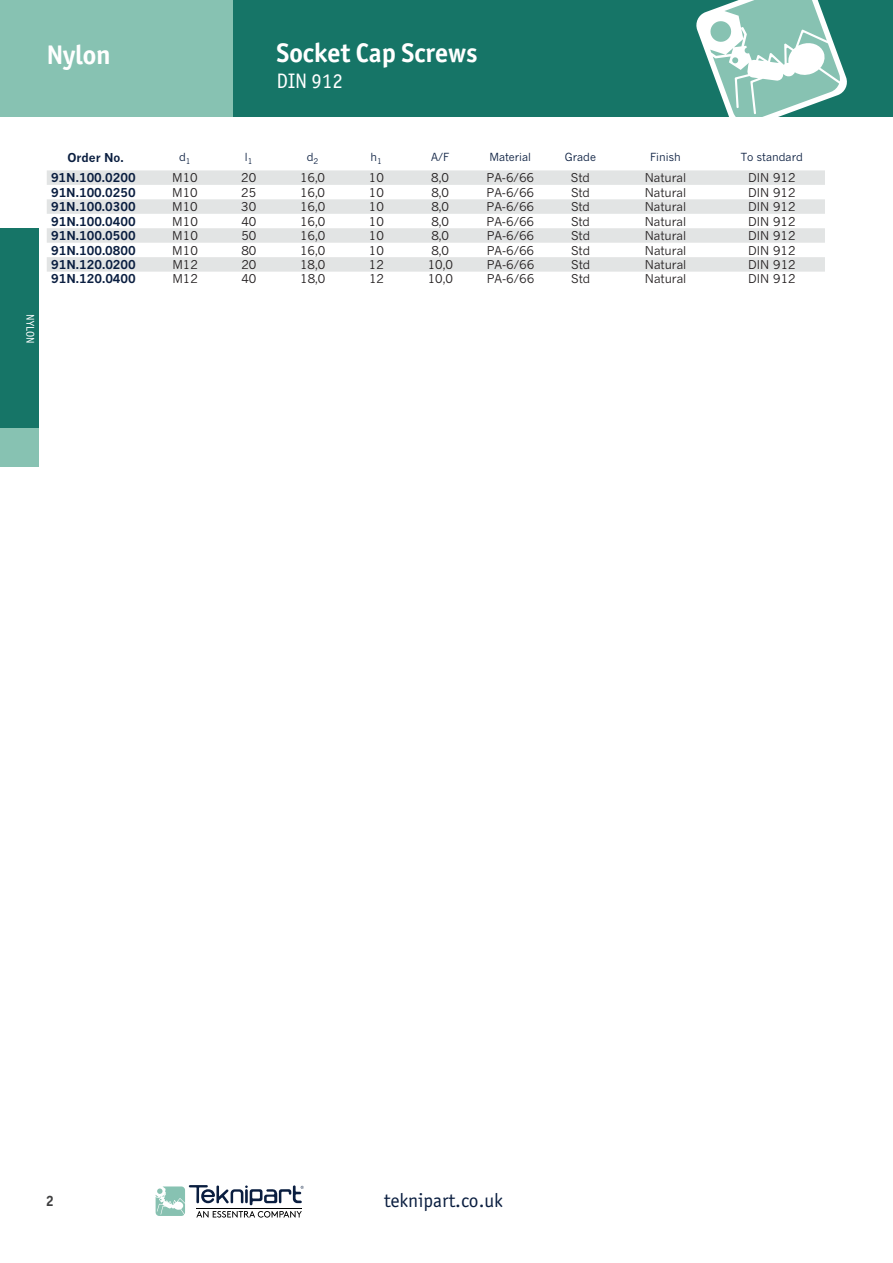
<style>
.page{position:relative;width:893px;height:1263px;background:#fff}
.page>*{position:absolute;margin:0;border:0;box-sizing:border-box;transform-origin:0 0}
.t1{font:700 27px "Officina Sans ITC Pro";color:#fff}
.t2{font:21px "Officina Sans ITC Pro";color:#fff}
.t3{font:19.5px "Officina Sans ITC Pro";color:#0a1e40}
.t4{font:700 15px "Officina Sans ITC Pro";color:#3e3e3f}
.t5{font:12px "News Gothic MT Pro";color:#231f20}
.t6{font:700 12px "News Gothic MT Pro";color:#0a1e40}
.t7{font:11.25px "Officina Sans ITC Pro";color:#fff}
.t8{font:11.1px "News Gothic MT Pro";color:#0a1e40}
</style>
<div class="page">
<div style="left:0;top:0;width:234px;height:116px;background:#87c2b2"></div>
<div style="left:0;top:228px;width:38px;height:200px;background:#167567"></div>
<div style="left:0;top:428px;width:38px;height:38px;background:#87c2b2"></div>
<div style="left:234px;top:0;width:659px;height:116px;background:#167567"></div>
<svg style="left:696px;top:0;width:151px;height:116px"></svg>
<svg style="left:47px;top:170px;width:778px;height:102px;fill:#e2e4e4"></svg>
<svg style="left:154px;top:1185px;width:32px;height:32px"></svg>
<svg style="left:156px;top:1185px;width:148px;height:32px"></svg>
<h1 class="t1" style="left:47px;top:38px;width:65px">Nylon</h1>
<h1 class="t1" style="left:276px;top:36px;width:203px">Socket Cap Screws</h1>
<h2 class="t2" style="left:276px;top:69px;width:68px">DIN 912</h2>
<p class="t7" style="left:37px;top:314px;width:30px;rotate:90deg">NYLON</p>
<p class="t6" style="left:68px;top:150px;width:58px">Order No.</p>
<p class="t8" style="left:179px;top:150px;width:13px">d<sub>1</sub></p>
<p class="t8" style="left:245px;top:150px;width:9px">l<sub>1</sub></p>
<p class="t8" style="left:307px;top:150px;width:13px">d<sub>2</sub></p>
<p class="t8" style="left:371px;top:150px;width:13px">h<sub>1</sub></p>
<p class="t8" style="left:431px;top:150px;width:20px">A/F</p>
<p class="t8" style="left:489px;top:150px;width:43px">Material</p>
<p class="t8" style="left:565px;top:150px;width:33px">Grade</p>
<p class="t8" style="left:650px;top:150px;width:32px">Finish</p>
<p class="t8" style="left:741px;top:150px;width:64px">To standard</p>
<p class="t6" style="left:51px;top:170px;width:86px">91N.100.0200</p>
<p class="t5" style="left:172px;top:171px;width:27px">M10</p>
<p class="t5" style="left:241px;top:171px;width:16px">20</p>
<p class="t5" style="left:300px;top:171px;width:27px">16,0</p>
<p class="t5" style="left:369px;top:171px;width:16px">10</p>
<p class="t5" style="left:431px;top:171px;width:19px">8,0</p>
<p class="t5" style="left:487px;top:171px;width:49px">PA-6/66</p>
<p class="t5" style="left:571px;top:171px;width:20px">Std</p>
<p class="t5" style="left:645px;top:171px;width:43px">Natural</p>
<p class="t5" style="left:748px;top:171px;width:49px">DIN 912</p>
<p class="t6" style="left:51px;top:185px;width:86px">91N.100.0250</p>
<p class="t5" style="left:172px;top:185px;width:27px">M10</p>
<p class="t5" style="left:241px;top:185px;width:16px">25</p>
<p class="t5" style="left:300px;top:185px;width:27px">16,0</p>
<p class="t5" style="left:369px;top:185px;width:16px">10</p>
<p class="t5" style="left:431px;top:185px;width:19px">8,0</p>
<p class="t5" style="left:487px;top:185px;width:49px">PA-6/66</p>
<p class="t5" style="left:571px;top:185px;width:20px">Std</p>
<p class="t5" style="left:645px;top:185px;width:43px">Natural</p>
<p class="t5" style="left:748px;top:185px;width:49px">DIN 912</p>
<p class="t6" style="left:51px;top:199px;width:86px">91N.100.0300</p>
<p class="t5" style="left:172px;top:199px;width:27px">M10</p>
<p class="t5" style="left:241px;top:199px;width:16px">30</p>
<p class="t5" style="left:300px;top:199px;width:27px">16,0</p>
<p class="t5" style="left:369px;top:199px;width:16px">10</p>
<p class="t5" style="left:431px;top:199px;width:19px">8,0</p>
<p class="t5" style="left:487px;top:199px;width:49px">PA-6/66</p>
<p class="t5" style="left:571px;top:199px;width:20px">Std</p>
<p class="t5" style="left:645px;top:199px;width:43px">Natural</p>
<p class="t5" style="left:748px;top:199px;width:49px">DIN 912</p>
<p class="t6" style="left:51px;top:214px;width:86px">91N.100.0400</p>
<p class="t5" style="left:172px;top:214px;width:27px">M10</p>
<p class="t5" style="left:241px;top:214px;width:16px">40</p>
<p class="t5" style="left:300px;top:214px;width:27px">16,0</p>
<p class="t5" style="left:369px;top:214px;width:16px">10</p>
<p class="t5" style="left:431px;top:214px;width:19px">8,0</p>
<p class="t5" style="left:487px;top:214px;width:49px">PA-6/66</p>
<p class="t5" style="left:571px;top:214px;width:20px">Std</p>
<p class="t5" style="left:645px;top:214px;width:43px">Natural</p>
<p class="t5" style="left:748px;top:214px;width:49px">DIN 912</p>
<p class="t6" style="left:51px;top:228px;width:86px">91N.100.0500</p>
<p class="t5" style="left:172px;top:228px;width:27px">M10</p>
<p class="t5" style="left:241px;top:228px;width:16px">50</p>
<p class="t5" style="left:300px;top:228px;width:27px">16,0</p>
<p class="t5" style="left:369px;top:228px;width:16px">10</p>
<p class="t5" style="left:431px;top:228px;width:19px">8,0</p>
<p class="t5" style="left:487px;top:228px;width:49px">PA-6/66</p>
<p class="t5" style="left:571px;top:228px;width:20px">Std</p>
<p class="t5" style="left:645px;top:228px;width:43px">Natural</p>
<p class="t5" style="left:748px;top:228px;width:49px">DIN 912</p>
<p class="t6" style="left:51px;top:243px;width:86px">91N.100.0800</p>
<p class="t5" style="left:172px;top:243px;width:27px">M10</p>
<p class="t5" style="left:241px;top:243px;width:16px">80</p>
<p class="t5" style="left:300px;top:243px;width:27px">16,0</p>
<p class="t5" style="left:369px;top:243px;width:16px">10</p>
<p class="t5" style="left:431px;top:243px;width:19px">8,0</p>
<p class="t5" style="left:487px;top:243px;width:49px">PA-6/66</p>
<p class="t5" style="left:571px;top:243px;width:20px">Std</p>
<p class="t5" style="left:645px;top:243px;width:43px">Natural</p>
<p class="t5" style="left:748px;top:243px;width:49px">DIN 912</p>
<p class="t6" style="left:51px;top:257px;width:86px">91N.120.0200</p>
<p class="t5" style="left:172px;top:257px;width:27px">M12</p>
<p class="t5" style="left:241px;top:257px;width:16px">20</p>
<p class="t5" style="left:300px;top:257px;width:27px">18,0</p>
<p class="t5" style="left:369px;top:257px;width:16px">12</p>
<p class="t5" style="left:428px;top:257px;width:27px">10,0</p>
<p class="t5" style="left:487px;top:257px;width:49px">PA-6/66</p>
<p class="t5" style="left:571px;top:257px;width:20px">Std</p>
<p class="t5" style="left:645px;top:257px;width:43px">Natural</p>
<p class="t5" style="left:748px;top:257px;width:49px">DIN 912</p>
<p class="t6" style="left:51px;top:272px;width:86px">91N.120.0400</p>
<p class="t5" style="left:172px;top:272px;width:27px">M12</p>
<p class="t5" style="left:241px;top:272px;width:16px">40</p>
<p class="t5" style="left:300px;top:272px;width:27px">18,0</p>
<p class="t5" style="left:369px;top:272px;width:16px">12</p>
<p class="t5" style="left:428px;top:272px;width:27px">10,0</p>
<p class="t5" style="left:487px;top:272px;width:49px">PA-6/66</p>
<p class="t5" style="left:571px;top:272px;width:20px">Std</p>
<p class="t5" style="left:645px;top:272px;width:43px">Natural</p>
<p class="t5" style="left:748px;top:272px;width:49px">DIN 912</p>
<p class="t4" style="left:46px;top:1191px;width:10px">2</p>
<h3 class="t3" style="left:384px;top:1189px;width:120px">teknipart.co.uk</h3>
</div>
